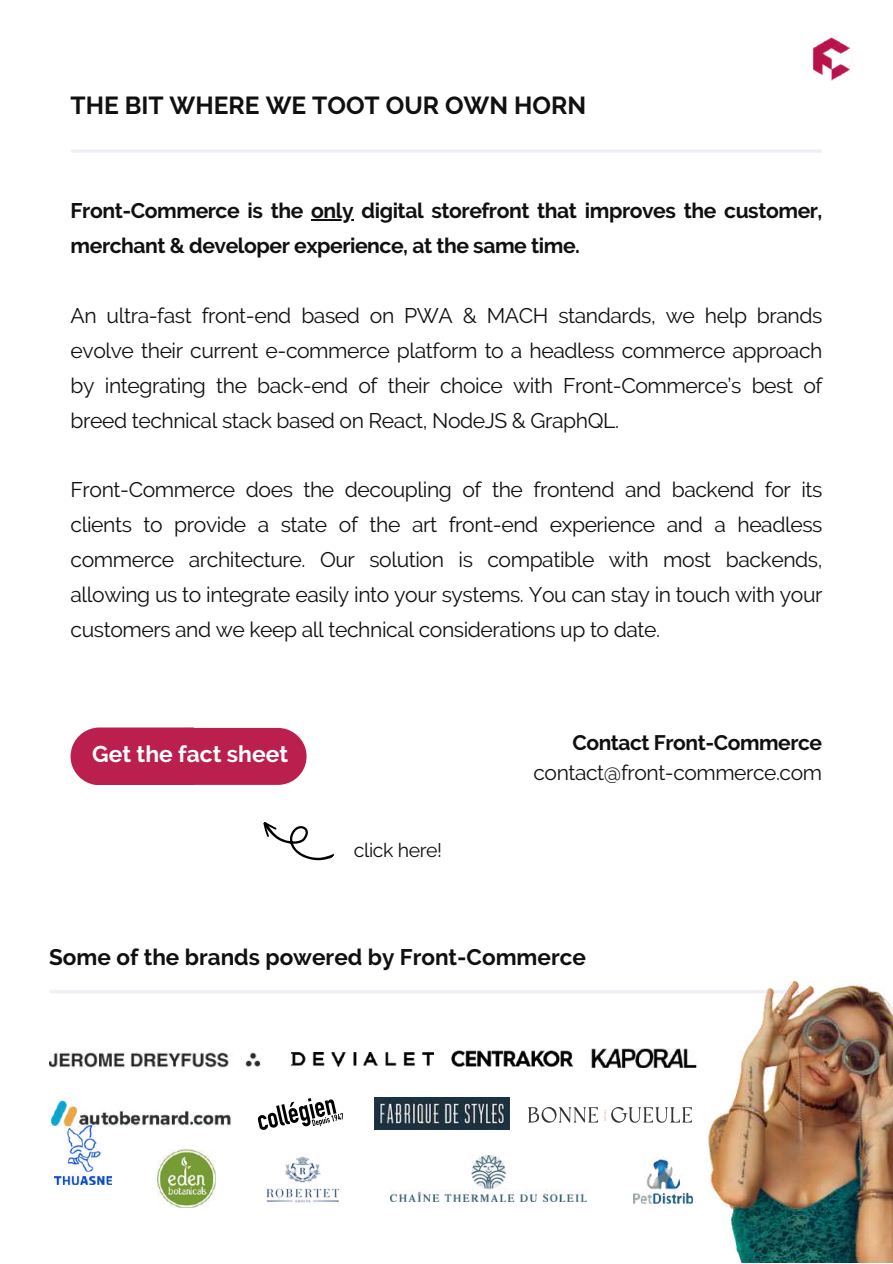
<style>
.page{position:relative;width:893px;height:1264px;background:#fff}
.page>*{position:absolute;margin:0;border:0;box-sizing:border-box;transform-origin:0 0}
.t1{font:700 24.6px "Raleway";color:#111010}
.t2{font:700 22.8px "Raleway";color:#fff}
.t3{font:700 22.5px "Raleway";color:#111010}
.t4{font:21.15px/34.8px "Raleway";letter-spacing:-.02em;color:#111010;text-align:justify}
.t5{font:700 21.15px/34.8px "Raleway";letter-spacing:-.02em;color:#111010}
.t6{font:21px "Raleway";letter-spacing:-.02em;color:#111010}
.t7{font:700 21px "Raleway";letter-spacing:-.02em;color:#111010}
.t8{font:19.5px "Raleway";letter-spacing:-.02em;color:#111010}
</style>
<div class="page">
<svg style="left:71px;top:727px;width:235px;height:58px;background:#bf2c58"></svg>
<hr style="left:72px;top:149px;width:748px;height:4px;background:#efeff7">
<img style="left:812px;top:37px;width:39px;height:44px">
<svg style="left:263px;top:822px;width:71px;height:39px"></svg>
<hr style="left:311px;top:219px;width:42px;height:1px;background:#111010">
<hr style="left:51px;top:990px;width:650px;height:3px;background:#efeff7">
<svg style="left:258px;top:1098px;width:85px;height:32px"></svg>
<img style="left:49px;top:1099px;width:182px;height:28px">
<img style="left:266px;top:1156px;width:75px;height:47px">
<img style="left:49px;top:1052px;width:211px;height:15px">
<img style="left:292px;top:1052px;width:141px;height:14px">
<img style="left:633px;top:1159px;width:59px;height:45px">
<img style="left:451px;top:1050px;width:122px;height:17px">
<svg style="left:528px;top:1107px;width:163px;height:15px"></svg>
<img style="left:591px;top:1048px;width:106px;height:19px">
<img style="left:390px;top:1155px;width:197px;height:46px">
<img style="left:157px;top:1149px;width:58px;height:58px">
<img style="left:55px;top:1125px;width:56px;height:59px">
<img style="left:374px;top:1097px;width:135px;height:32px">
<img style="left:701px;top:980px;width:191px;height:282px">
<p class="t1" style="left:71px;top:91px;width:517px">THE BIT WHERE WE TOOT OUR OWN HORN</p>
<p class="t5" style="left:71px;top:193px;width:753px">Front-Commerce is the only digital storefront that improves the customer, merchant &amp; developer experience, at the same time.</p>
<p class="t4" style="left:71px;top:298px;width:753px">An ultra-fast front-end based on PWA &amp; MACH standards, we help brands evolve their current e-commerce platform to a headless commerce approach by integrating the back-end of their choice with Front-Commerce’s best of breed technical stack based on React, NodeJS &amp; GraphQL.</p>
<p class="t4" style="left:71px;top:472px;width:753px">Front-Commerce does the decoupling of the frontend and backend for its clients to provide a state of the art front-end experience and a headless commerce architecture. Our solution is compatible with most backends, allowing us to integrate easily into your systems. You can stay in touch with your customers and we keep all technical considerations up to date.</p>
<p class="t2" style="left:92px;top:741px;width:197px">Get the fact sheet</p>
<p class="t8" style="left:354px;top:838px;width:90px">click here!</p>
<p class="t7" style="left:572px;top:730px;width:251px">Contact Front-Commerce</p>
<p class="t6" style="left:533px;top:759px;width:290px">contact@front-commerce.com</p>
<p class="t3" style="left:49px;top:943px;width:538px">Some of the brands powered by Front-Commerce</p>
</div>
